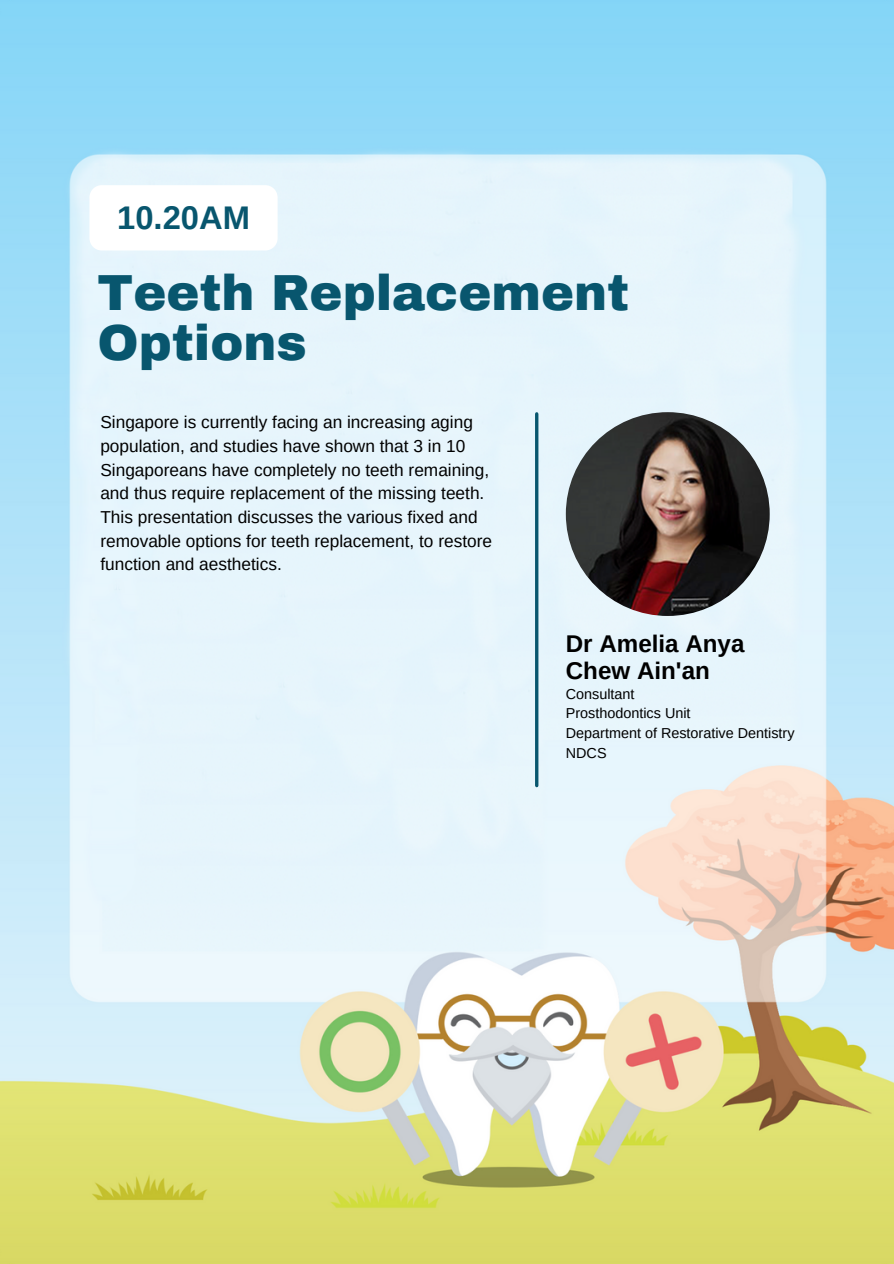
<style>
.page{position:relative;width:894px;height:1264px;background:#fff}
.page>*{position:absolute;margin:0;border:0;box-sizing:border-box;transform-origin:0 0}
.t1{font:900 49.5px/49.5px "Archivo";color:#08566e}
.t2{font:700 32.7px "Arimo";color:#08566e}
.t3{font:700 24.15px/27px "Arimo";color:#000}
.t4{font:17.25px/23.7px "Arimo";color:#000}
.t5{font:14.4px "Arimo";color:#000}
</style>
<div class="page">
<img style="left:0;top:0;width:893px;height:1263px">
<div style="left:89px;top:185px;width:188px;height:65px;background:#fff;border-radius:12px"></div>
<img style="left:565px;top:412px;width:204px;height:204px;border-radius:50%">
<hr style="left:535px;top:414px;width:3px;height:371px;background:#08566e">
<p class="t2" style="left:117px;top:199px;width:134px">10.20AM</p>
<p class="t1" style="left:98px;top:269px;width:533px">Teeth Replacement<br>Options</p>
<p class="t4" style="left:100px;top:410px;width:393px">Singapore is currently facing an increasing aging population, and studies have shown that 3 in 10<br>Singaporeans have completely no teeth remaining, and thus require replacement of the missing teeth.<br>This presentation discusses the various fixed and removable options for teeth replacement, to restore function and aesthetics.</p>
<p class="t3" style="left:565px;top:630px;width:180px">Dr Amelia Anya<br>Chew Ain'an</p>
<p class="t5" style="left:565px;top:685px;width:70px">Consultant</p>
<p class="t5" style="left:565px;top:705px;width:126px">Prosthodontics Unit</p>
<p class="t5" style="left:565px;top:725px;width:230px">Department of Restorative Dentistry</p>
<p class="t5" style="left:565px;top:744px;width:42px">NDCS</p>
</div>
